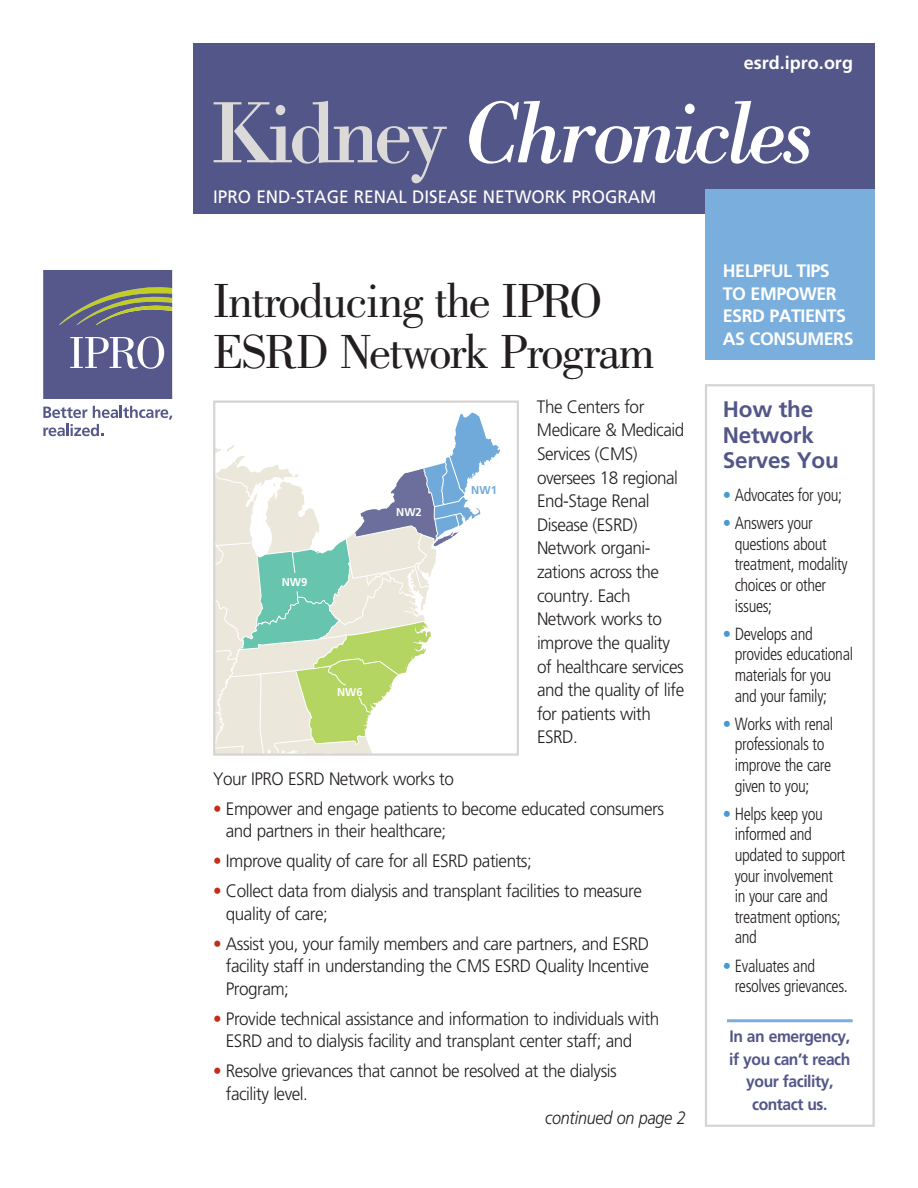
<style>
.page{position:relative;width:918px;height:1188px;background:#fff}
.page>*{position:absolute;margin:0;border:0;box-sizing:border-box;transform-origin:0 0}
.t1{font:italic 90px "Bodoni Std";letter-spacing:-.05em;color:#fff;scale:.95 1}
.t2{font:49.5px/51px "Bodoni Std";letter-spacing:-.03em;color:#231f20}
.t3{font:700 22.5px/25.5px "Frutiger LT Std";letter-spacing:-.01em;color:#535688}
.t4{font:300 18px/23.7px "Frutiger LT Std";letter-spacing:-.03em;color:#231f20;scale:.95 1}
.t5{font:700 18px/22.5px "Frutiger LT Std";letter-spacing:-.03em;color:#fff}
.t6{font:18px "Frutiger LT Std";color:#fff;scale:.95 1}
.t7{font:italic 300 18px "Frutiger LT Std";letter-spacing:-.015em;color:#231f20;scale:.9 1}
.t8{font:700 18px "Frutiger LT Std";color:#fff}
.t9{font:300 condensed 17.7px/20.5px "Frutiger LT Std";letter-spacing:-.025em;color:#231f20;scale:.95 1}
.t10{font:700 16.5px/22.5px "Frutiger LT Std";letter-spacing:-.03em;color:#535688;text-align:center;scale:.95 1}
.t11{font:700 11.25px "Frutiger LT Std";color:#fff}
.t12{font:700 11.25px "Frutiger LT Std";color:#70aadb}
.s1{font-style:normal;color:#dcdad8}
.s2{color:#c02d19}
.s3{color:#469ad4}
</style>
<div class="page">
<div style="left:194px;top:43px;width:681px;height:171px;background:#535688"></div>
<svg style="left:43px;top:270px;width:129px;height:129px;background:#676a8c"></svg>
<svg style="left:43px;top:406px;width:129px;height:30px"></svg>
<div style="left:705px;top:189px;width:170px;height:171px;background:#79aedd"></div>
<div style="left:705px;top:384px;width:170px;height:743px;border:2px solid #d7d5d3"></div>
<hr style="left:727px;top:1019px;width:126px;height:3px;background:#79aedd">
<svg style="left:216px;top:413px;width:284px;height:340px"></svg>
<div style="left:286px;top:573px;width:19px;height:19px;background:#67c5af;border-radius:50%"></div>
<div style="left:344px;top:682px;width:18px;height:18px;background:#b4d561;border-radius:50%"></div>
<div style="left:213px;top:400px;width:306px;height:356px;border:2px solid #d7d5d3"></div>
<p class="t8" style="left:744px;top:55px;width:111px">esrd.ipro.org</p>
<h1 class="t1" style="left:212px;top:79px;width:636px"><span class="s1">Kidney</span> Chronicles</h1>
<p class="t6" style="left:213px;top:189px;width:468px">IPRO END-STAGE RENAL DISEASE NETWORK PROGRAM</p>
<h2 class="t2" style="left:213px;top:280px;width:443px">Introducing the IPRO<br>ESRD Network Program</h2>
<p class="t11" style="left:282px;top:578px;width:27px">NW9</p>
<p class="t11" style="left:396px;top:508px;width:27px">NW2</p>
<p class="t11" style="left:337px;top:687px;width:27px">NW6</p>
<p class="t12" style="left:471px;top:486px;width:27px">NW1</p>
<p class="t4" style="left:537px;top:396px;width:157px">The Centers for<br>Medicare &amp; Medicaid<br>Services (CMS) oversees 18 regional<br>End-Stage Renal<br>Disease (ESRD)<br>Network organi&shy;zations across the country. Each<br>Network works to improve the quality of healthcare services and the quality of life for patients with<br>ESRD.</p>
<p class="t4" style="left:213px;top:768px;width:255px">Your IPRO ESRD Network works to</p>
<p class="t4" style="left:226px;top:799px;width:463px;line-height:22.5px;text-indent:-13px"><span class="s2">•</span> Empower and engage patients to become educated consumers and partners in their healthcare;</p>
<p class="t4" style="left:213px;top:851px;width:337px"><span class="s2">•</span> Improve quality of care for all ESRD patients;</p>
<p class="t4" style="left:226px;top:881px;width:440px;line-height:22.5px;text-indent:-13px"><span class="s2">•</span> Collect data from dialysis and transplant facilities to measure quality of care;</p>
<p class="t4" style="left:226px;top:934px;width:447px;line-height:22.5px;text-align:justify;text-indent:-13px"><span class="s2">•</span> Assist you, your family members and care partners, and ESRD facility staff in understanding the CMS ESRD Quality Incentive Program;</p>
<p class="t4" style="left:226px;top:1009px;width:458px;line-height:22.5px;text-indent:-13px"><span class="s2">•</span> Provide technical assistance and information to individuals with<br>ESRD and to dialysis facility and transplant center staff; and</p>
<p class="t4" style="left:226px;top:1061px;width:413px;line-height:22.5px;text-indent:-13px"><span class="s2">•</span> Resolve grievances that cannot be resolved at the dialysis facility level.</p>
<p class="t7" style="left:545px;top:1111px;width:158px">continued on page 2</p>
<p class="t5" style="left:723px;top:261px;width:132px">HELPFUL TIPS<br>TO EMPOWER<br>ESRD PATIENTS<br>AS CONSUMERS</p>
<p class="t3" style="left:723px;top:399px;width:117px">How the<br>Network<br>Serves You</p>
<p class="t9" style="left:723px;top:486px;width:127px"><span class="s3">•</span> Advocates for you;</p>
<p class="t9" style="left:735px;top:514px;width:120px;text-indent:-12px"><span class="s3">•</span> Answers your questions about treatment, modality choices or other issues;</p>
<p class="t9" style="left:735px;top:625px;width:126px;text-indent:-12px"><span class="s3">•</span> Develops and provides educational materials for you and your family;</p>
<p class="t9" style="left:735px;top:715px;width:105px;text-indent:-12px"><span class="s3">•</span> Works with renal professionals to improve the care given to you;</p>
<p class="t9" style="left:735px;top:805px;width:118px;text-indent:-12px"><span class="s3">•</span> Helps keep you informed and updated to support your involvement in your care and treatment options; and</p>
<p class="t9" style="left:735px;top:957px;width:121px;text-indent:-12px"><span class="s3">•</span> Evaluates and resolves grievances.</p>
<p class="t10" style="left:729px;top:1026px;width:129px">In an emergency, if you can’t reach your facility, contact us.</p>
</div>
